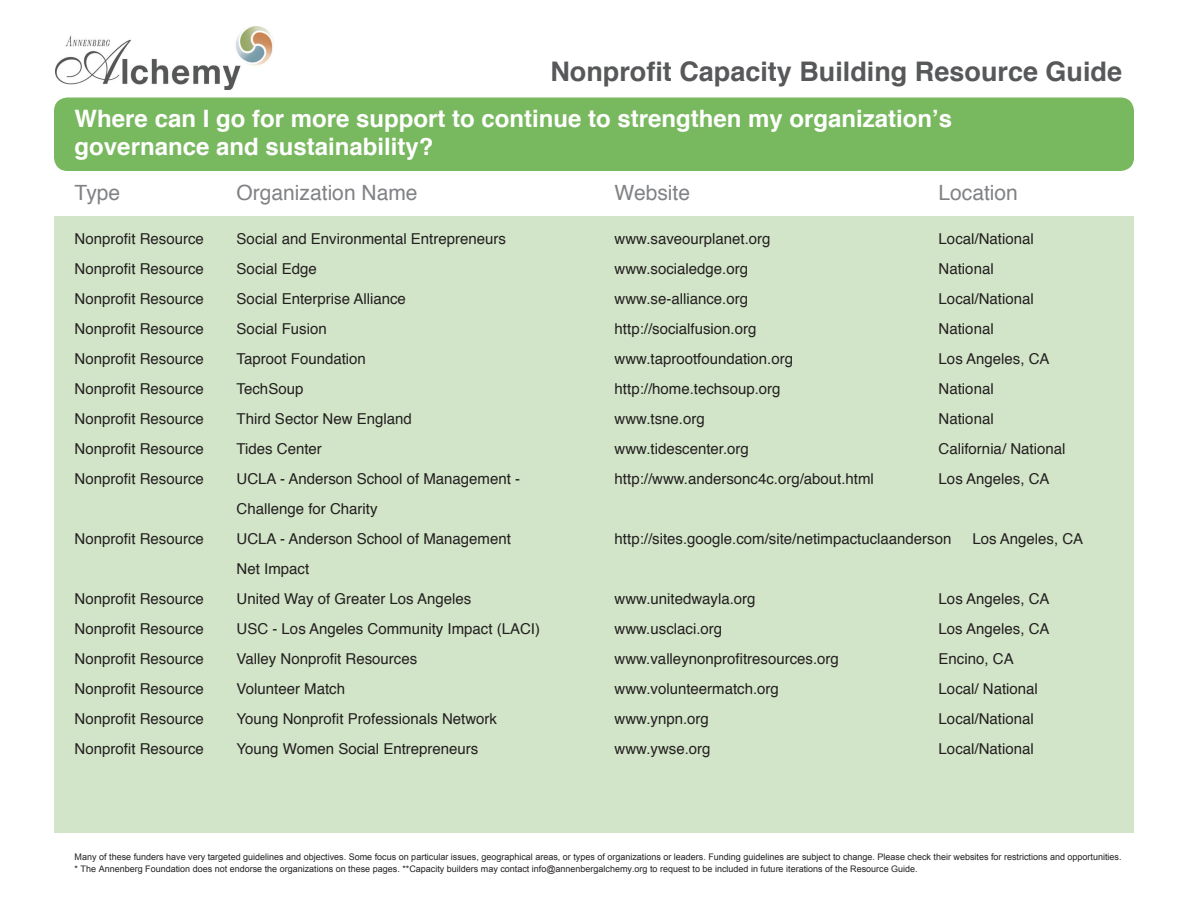
<style>
.page{position:relative;width:1188px;height:918px;background:#fff}
.page>*{position:absolute;margin:0;border:0;box-sizing:border-box;transform-origin:0 0}
.t1{font:700 27px "Helvetica";color:#57585a}
.t2{font:700 24px/28.8px "Helvetica";color:#fff}
.t3{font:21px "Helvetica";color:#808285}
.t4{font:15px "Helvetica";color:#231f20}
.t5{font:9px/12px "Arial";color:#231f20}
</style>
<div class="page">
<img style="left:55px;top:27px;width:219px;height:62px">
<div style="left:54px;top:98px;width:1080px;height:73px;background:#78b85e;border-radius:14px"></div>
<div style="left:54px;top:216px;width:1080px;height:616px;background:#d2e5c8"></div>
<h1 class="t1" style="left:550px;top:49px;width:573px">Nonprofit Capacity Building Resource Guide</h1>
<h2 class="t2" style="left:75px;top:104px;width:879px">Where can I go for more support to continue to strengthen my organization’s governance and sustainability?</h2>
<h3 class="t3" style="left:75px;top:176px;width:47px">Type</h3>
<h3 class="t3" style="left:237px;top:176px;width:182px">Organization Name</h3>
<h3 class="t3" style="left:615px;top:176px;width:77px">Website</h3>
<h3 class="t3" style="left:939px;top:176px;width:81px">Location</h3>
<p class="t4" style="left:75px;top:227px;width:131px">Nonprofit Resource</p>
<p class="t4" style="left:237px;top:227px;width:271px">Social and Environmental Entrepreneurs</p>
<p class="t4" style="left:615px;top:227px;width:157px">www.saveourplanet.org</p>
<p class="t4" style="left:939px;top:227px;width:97px">Local/National</p>
<p class="t4" style="left:75px;top:257px;width:131px">Nonprofit Resource</p>
<p class="t4" style="left:237px;top:257px;width:82px">Social Edge</p>
<p class="t4" style="left:615px;top:257px;width:135px">www.socialedge.org</p>
<p class="t4" style="left:939px;top:257px;width:57px">National</p>
<p class="t4" style="left:75px;top:287px;width:131px">Nonprofit Resource</p>
<p class="t4" style="left:237px;top:287px;width:171px">Social Enterprise Alliance</p>
<p class="t4" style="left:615px;top:287px;width:135px">www.se-alliance.org</p>
<p class="t4" style="left:939px;top:287px;width:97px">Local/National</p>
<p class="t4" style="left:75px;top:317px;width:131px">Nonprofit Resource</p>
<p class="t4" style="left:237px;top:317px;width:92px">Social Fusion</p>
<p class="t4" style="left:615px;top:317px;width:143px">http://socialfusion.org</p>
<p class="t4" style="left:939px;top:317px;width:57px">National</p>
<p class="t4" style="left:75px;top:347px;width:131px">Nonprofit Resource</p>
<p class="t4" style="left:237px;top:347px;width:131px">Taproot Foundation</p>
<p class="t4" style="left:615px;top:347px;width:180px">www.taprootfoundation.org</p>
<p class="t4" style="left:939px;top:347px;width:112px">Los Angeles, CA</p>
<p class="t4" style="left:75px;top:377px;width:131px">Nonprofit Resource</p>
<p class="t4" style="left:237px;top:377px;width:68px">TechSoup</p>
<p class="t4" style="left:615px;top:377px;width:167px">http://home.techsoup.org</p>
<p class="t4" style="left:939px;top:377px;width:57px">National</p>
<p class="t4" style="left:75px;top:407px;width:131px">Nonprofit Resource</p>
<p class="t4" style="left:237px;top:407px;width:177px">Third Sector New England</p>
<p class="t4" style="left:615px;top:407px;width:92px">www.tsne.org</p>
<p class="t4" style="left:939px;top:407px;width:57px">National</p>
<p class="t4" style="left:75px;top:437px;width:131px">Nonprofit Resource</p>
<p class="t4" style="left:237px;top:437px;width:87px">Tides Center</p>
<p class="t4" style="left:615px;top:437px;width:136px">www.tidescenter.org</p>
<p class="t4" style="left:939px;top:437px;width:128px">California/ National</p>
<p class="t4" style="left:75px;top:467px;width:131px">Nonprofit Resource</p>
<p class="t4" style="left:237px;top:467px;width:285px">UCLA - Anderson School of Management -</p>
<p class="t4" style="left:615px;top:467px;width:261px">http://www.andersonc4c.org/about.html</p>
<p class="t4" style="left:939px;top:467px;width:112px">Los Angeles, CA</p>
<p class="t4" style="left:237px;top:497px;width:142px">Challenge for Charity</p>
<p class="t4" style="left:75px;top:527px;width:131px">Nonprofit Resource</p>
<p class="t4" style="left:237px;top:527px;width:276px">UCLA - Anderson School of Management</p>
<p class="t4" style="left:615px;top:527px;width:338px">http://sites.google.com/site/netimpactuclaanderson</p>
<p class="t4" style="left:972px;top:527px;width:112px">Los Angeles, CA</p>
<p class="t4" style="left:237px;top:557px;width:74px">Net Impact</p>
<p class="t4" style="left:75px;top:587px;width:131px">Nonprofit Resource</p>
<p class="t4" style="left:237px;top:587px;width:236px">United Way of Greater Los Angeles</p>
<p class="t4" style="left:615px;top:587px;width:142px">www.unitedwayla.org</p>
<p class="t4" style="left:939px;top:587px;width:112px">Los Angeles, CA</p>
<p class="t4" style="left:75px;top:617px;width:131px">Nonprofit Resource</p>
<p class="t4" style="left:237px;top:617px;width:305px">USC - Los Angeles Community Impact (LACI)</p>
<p class="t4" style="left:615px;top:617px;width:109px">www.usclaci.org</p>
<p class="t4" style="left:939px;top:617px;width:112px">Los Angeles, CA</p>
<p class="t4" style="left:75px;top:647px;width:131px">Nonprofit Resource</p>
<p class="t4" style="left:237px;top:647px;width:182px">Valley Nonprofit Resources</p>
<p class="t4" style="left:615px;top:647px;width:226px">www.valleynonprofitresources.org</p>
<p class="t4" style="left:939px;top:647px;width:77px">Encino, CA</p>
<p class="t4" style="left:75px;top:677px;width:131px">Nonprofit Resource</p>
<p class="t4" style="left:237px;top:677px;width:110px">Volunteer Match</p>
<p class="t4" style="left:615px;top:677px;width:166px">www.volunteermatch.org</p>
<p class="t4" style="left:939px;top:677px;width:101px">Local/ National</p>
<p class="t4" style="left:75px;top:707px;width:131px">Nonprofit Resource</p>
<p class="t4" style="left:237px;top:707px;width:262px">Young Nonprofit Professionals Network</p>
<p class="t4" style="left:615px;top:707px;width:96px">www.ynpn.org</p>
<p class="t4" style="left:939px;top:707px;width:97px">Local/National</p>
<p class="t4" style="left:75px;top:737px;width:131px">Nonprofit Resource</p>
<p class="t4" style="left:237px;top:737px;width:243px">Young Women Social Entrepreneurs</p>
<p class="t4" style="left:615px;top:737px;width:97px">www.ywse.org</p>
<p class="t4" style="left:939px;top:737px;width:97px">Local/National</p>
<p class="t5" style="left:75px;top:851px;width:1048px">Many of these funders have very targeted guidelines and objectives. Some focus on particular issues, geographical areas, or types of organizations or leaders. Funding guidelines are subject to change. Please check their websites for restrictions and opportunities. * The Annenberg Foundation does not endorse the organizations on these pages. **Capacity builders may contact info@annenbergalchemy.org to request to be included in future iterations of the Resource Guide.</p>
</div>
